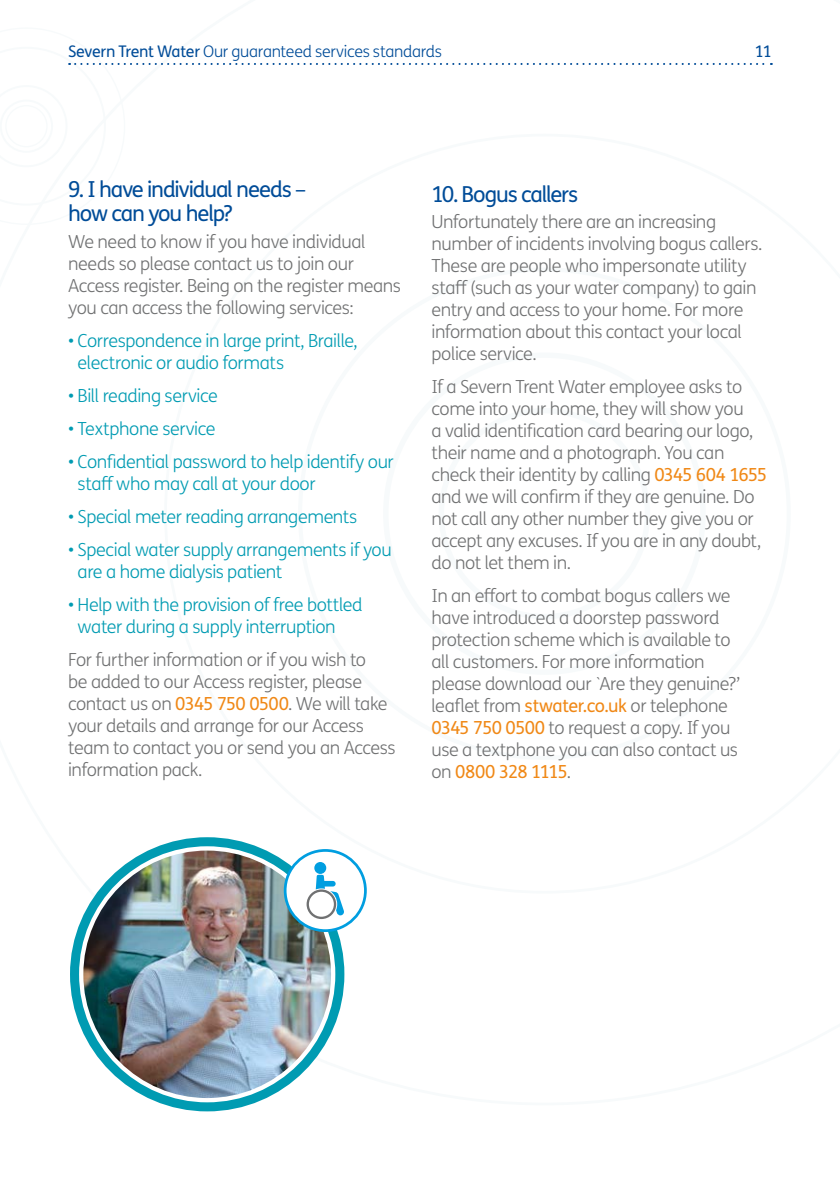
<style>
.page{position:relative;width:840px;height:1191px;background:#fff}
.page>*{position:absolute;margin:0;border:0;box-sizing:border-box;transform-origin:0 0}
.t1{font:22px/24px "FS Me Pro";letter-spacing:-.05em;color:#004c98}
.t2{font:300 18px/22px "FS Me Pro";letter-spacing:-.025em;color:#707172}
.t3{font:300 18px/22px "FS Me Pro";letter-spacing:-.025em;color:#009bb2}
.t4{font:300 16px "FS Me Pro";letter-spacing:-.02em;color:#004c98}
.t5{font:16px "FS Me Pro";color:#004c98}
.s1{font-weight:400}
.s2{font-weight:400;color:#f08816}
</style>
<div class="page">
<svg style="left:68px;top:63px;width:703px;height:2px"></svg>
<svg style="left:74px;top:841px;width:265px;height:265px"></svg>
<div style="left:70px;top:837px;width:274px;height:274px;border:9px solid #009bb2;border-radius:50%"></div>
<img style="left:83px;top:850px;width:248px;height:248px;border-radius:124px">
<svg style="left:285px;top:850px;width:80px;height:80px"></svg>
<div style="left:283px;top:849px;width:83px;height:83px;border:3px solid #009ee0;border-radius:50%"></div>
<div style="left:287px;top:853px;width:75px;height:75px;background:#fff;border-radius:50%"></div>
<div style="left:314px;top:862px;width:12px;height:12px;background:#009ee0;border-radius:50%"></div>
<svg style="left:306px;top:874px;width:38px;height:45px"></svg>
<p class="t4" style="left:68px;top:41px;width:375px"><span class="s1">Severn Trent Water</span> Our guaranteed services standards</p>
<p class="t5" style="left:754px;top:40px;width:19px">11</p>
<p class="t1" style="left:68px;top:177px;width:239px">9. I have individual needs – how can you help?</p>
<p class="t2" style="left:68px;top:230px;width:334px">We need to know if you have individual needs so please contact us to join our Access register. Being on the register means you can access the following services:</p>
<p class="t3" style="left:78px;top:329px;width:281px;text-indent:-10px">• Correspondence in large print, Braille, electronic or audio formats</p>
<p class="t3" style="left:68px;top:384px;width:151px">• Bill reading service</p>
<p class="t3" style="left:68px;top:417px;width:149px">• Textphone service</p>
<p class="t3" style="left:78px;top:450px;width:317px;text-indent:-10px">• Confidential password to help identify our staff who may call at your door</p>
<p class="t3" style="left:68px;top:505px;width:290px">• Special meter reading arrangements</p>
<p class="t3" style="left:78px;top:538px;width:315px;text-indent:-10px">• Special water supply arrangements if you are a home dialysis patient</p>
<p class="t3" style="left:78px;top:593px;width:286px;text-indent:-10px">• Help with the provision of free bottled water during a supply interruption</p>
<p class="t2" style="left:68px;top:648px;width:329px">For further information or if you wish to<br>be added to our Access register, please contact us on <span class="s2">0345 750 0500</span>. We will take your details and arrange for our Access team to contact you or send you an Access information pack.</p>
<p class="t1" style="left:431px;top:181px;width:148px">10. Bogus callers</p>
<p class="t2" style="left:431px;top:210px;width:332px">Unfortunately there are an increasing number of incidents involving bogus callers.<br>These are people who impersonate utility staff (such as your water company) to gain entry and access to your home. For more information about this contact your local police service.</p>
<p class="t2" style="left:431px;top:375px;width:337px">If a Severn Trent Water employee asks to come into your home, they will show you<br>a valid identification card bearing our logo, their name and a photograph. You can check their identity by calling <span class="s2">0345 604 1655 </span>and we will confirm if they are genuine. Do not call any other number they give you or accept any excuses. If you are in any doubt, do not let them in.</p>
<p class="t2" style="left:431px;top:584px;width:310px">In an effort to combat bogus callers we have introduced a doorstep password protection scheme which is available to all customers. For more information please download our `Are they genuine?’ leaflet from <span class="s2">stwater.co.uk</span> or telephone <span class="s2">0345 750 0500</span> to request a copy. If you use a textphone you can also contact us on <span class="s2">0800 328 1115</span>.</p>
</div>
